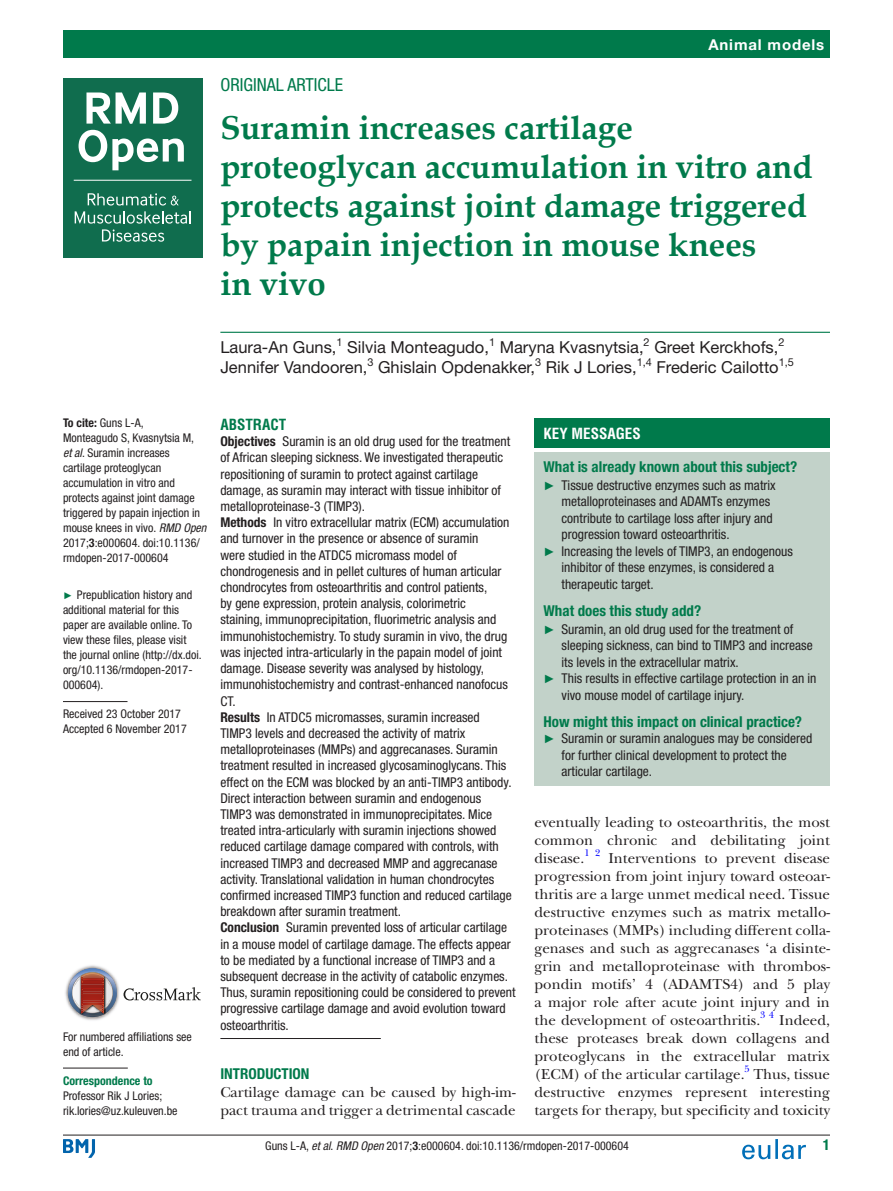
<style>
.page{position:relative;width:893px;height:1191px;background:#fff}
.page>*{position:absolute;margin:0;border:0;box-sizing:border-box;transform-origin:0 0}
.t1{font:700 33px/39px "Book Antiqua";color:#007a4b}
.t2{font:condensed 18px "Helvetica Neue LT Std";color:#007a4b}
.t3{font:16.5px "Helvetica Neue LT Std";color:#231f20}
.t4{font:15px/18px "New Baskerville";color:#231f20;text-align:justify}
.t5{font:700 condensed 15px "Helvetica Neue LT Std";color:#007a4b}
.t6{font:700 15px "Helvetica Neue LT Std";letter-spacing:.055em;color:#fff}
.t7{font:700 condensed 15px "Helvetica";color:#fff}
.t8{font:700 condensed 15px "Helvetica";color:#007a4b}
.t9{font:condensed 13.5px/16.2px "Helvetica Neue LT Std";color:#231f20}
.t10{font:condensed 12px/15px "Helvetica Neue LT Std";color:#231f20}
.t11{font:700 condensed 12px "Helvetica Neue LT Std";color:#007a4b}
.t12{font:10.95px "Helvetica Neue LT Std";color:#231f20}
.t13{font:9.9px "New Baskerville";color:#00f}
.s1{font-weight:700}
.s2{font-style:italic}
.s3{font-family:"Arial";font-stretch:normal;font-size:9.75px;color:#007a4b}
.s4{font-family:"Arial";font-stretch:normal;font-size:12px;color:#007a4b}
</style>
<div class="page">
<hr style="left:63px;top:1134px;width:767px;height:1px;background:#231f20">
<svg style="left:742px;top:1139px;width:64px;height:20px"></svg>
<svg style="left:63px;top:1139px;width:32px;height:18px"></svg>
<hr style="left:220px;top:1038px;width:161px;height:1px;background:#231f20">
<hr style="left:220px;top:332px;width:610px;height:1px;background:#007a4b">
<hr style="left:63px;top:701px;width:65px;height:1px;background:#231f20">
<hr style="left:63px;top:1067px;width:65px;height:1px;background:#231f20">
<img style="left:65px;top:965px;width:54px;height:55px">
<svg style="left:68px;top:968px;width:49px;height:49px;background:#a8878a"></svg>
<svg style="left:124px;top:987px;width:77px;height:13px"></svg>
<div style="left:63px;top:78px;width:139px;height:179px;background:#106d4e"></div>
<svg style="left:86px;top:92px;width:60px;height:32px"></svg>
<svg style="left:153px;top:92px;width:25px;height:32px"></svg>
<svg style="left:79px;top:130px;width:105px;height:40px"></svg>
<hr style="left:74px;top:180px;width:117px;height:1px;background:#fff">
<svg style="left:88px;top:193px;width:91px;height:12px"></svg>
<svg style="left:75px;top:211px;width:116px;height:31px"></svg>
<div style="left:63px;top:31px;width:767px;height:27px;background:#007a4b"></div>
<div style="left:535px;top:418px;width:295px;height:30px;background:#007a4b"></div>
<div style="left:535px;top:452px;width:295px;height:333px;background:#c2d2c9"></div>
<p class="t6" style="left:708px;top:35px;width:117px">Animal models</p>
<h2 class="t2" style="left:220px;top:74px;width:123px">Original article</h2>
<h1 class="t1" style="left:220px;top:108px;width:594px">Suramin increases cartilage proteoglycan accumulation in vitro and protects against joint damage triggered by papain injection in mouse knees<br>in vivo</h1>
<p class="t3" style="left:220px;top:338px;width:118px">Laura-An Guns,</p>
<p class="t12" style="left:337px;top:336px;width:8px">1</p>
<p class="t3" style="left:347px;top:338px;width:143px">Silvia Monteagudo,</p>
<p class="t12" style="left:489px;top:336px;width:8px">1</p>
<p class="t3" style="left:500px;top:338px;width:145px">Maryna Kvasnytsia,</p>
<p class="t12" style="left:644px;top:336px;width:8px">2</p>
<p class="t3" style="left:654px;top:338px;width:126px">Greet Kerckhofs,</p>
<p class="t12" style="left:778px;top:336px;width:8px">2</p>
<p class="t3" style="left:220px;top:357px;width:149px">Jennifer Vandooren,</p>
<p class="t12" style="left:367px;top:355px;width:8px">3</p>
<p class="t3" style="left:378px;top:357px;width:159px">Ghislain Opdenakker,</p>
<p class="t12" style="left:535px;top:355px;width:8px">3</p>
<p class="t3" style="left:546px;top:357px;width:92px">Rik J Lories,</p>
<p class="t12" style="left:637px;top:355px;width:17px">1,4</p>
<p class="t3" style="left:656px;top:357px;width:124px">Frederic Cailotto</p>
<p class="t12" style="left:779px;top:355px;width:17px">1,5</p>
<p class="t10" style="left:63px;top:415px;width:145px"><span class="s1">To cite:</span> Guns L-A,<br>Monteagudo S, Kvasnytsia M,<br><span class="s2">et al</span>. Suramin increases cartilage proteoglycan accumulation in vitro and protects against joint damage triggered by papain injection in mouse knees in vivo. <span class="s2">RMD Open<br></span>2017;<span class="s1">3</span>:e000604. doi:10.1136/ rmdopen-2017-000604</p>
<p class="t10" style="left:63px;top:587px;width:140px"><span class="s3">►</span> Prepublication history and additional material for this paper are available online. To view these files, please visit the journal online (http://dx.doi. org/10.1136/rmdopen-2017-<br>000604).</p>
<p class="t10" style="left:63px;top:706px;width:125px">Received 23 October 2017<br>Accepted 6 November 2017</p>
<p class="t10" style="left:63px;top:1029px;width:130px">For numbered affiliations see end of article.</p>
<p class="t11" style="left:63px;top:1073px;width:91px">Correspondence to</p>
<p class="t10" style="left:63px;top:1088px;width:116px">Professor Rik J Lories; rik.lories@uz.kuleuven.be</p>
<p class="t8" style="left:220px;top:415px;width:67px">ABSTRACT</p>
<p class="t9" style="left:220px;top:433px;width:297px"><span class="s1">Objectives</span> Suramin is an old drug used for the treatment of African sleeping sickness. We investigated therapeutic repositioning of suramin to protect against cartilage damage, as suramin may interact with tissue inhibitor of metalloproteinase-3 (TIMP3).<br><span class="s1">Methods</span> In vitro extracellular matrix (ECM) accumulation and turnover in the presence or absence of suramin<br>were studied in the ATDC5 micromass model of chondrogenesis and in pellet cultures of human articular chondrocytes from osteoarthritis and control patients,<br>by gene expression, protein analysis, colorimetric<br>staining, immunoprecipitation, fluorimetric analysis and immunohistochemistry. To study suramin in vivo, the drug was injected intra-articularly in the papain model of joint damage. Disease severity was analysed by histology, immunohistochemistry and contrast-enhanced nanofocus CT.<br><span class="s1">Results</span> In ATDC5 micromasses, suramin increased<br>TIMP3 levels and decreased the activity of matrix metalloproteinases (MMPs) and aggrecanases. Suramin treatment resulted in increased glycosaminoglycans. This effect on the ECM was blocked by an anti-TIMP3 antibody.<br>Direct interaction between suramin and endogenous TIMP3 was demonstrated in immunoprecipitates. Mice treated intra-articularly with suramin injections showed reduced cartilage damage compared with controls, with increased TIMP3 and decreased MMP and aggrecanase activity. Translational validation in human chondrocytes confirmed increased TIMP3 function and reduced cartilage breakdown after suramin treatment.<br><span class="s1">Conclusion</span> Suramin prevented loss of articular cartilage in a mouse model of cartilage damage. The effects appear to be mediated by a functional increase of TIMP3 and a subsequent decrease in the activity of catabolic enzymes.<br>Thus, suramin repositioning could be considered to prevent progressive cartilage damage and avoid evolution toward osteoarthritis.</p>
<p class="t5" style="left:220px;top:1064px;width:91px">Introduction</p>
<p class="t4" style="left:220px;top:1083px;width:297px">Cartilage damage can be caused by high-im&shy;pact trauma and trigger a detrimental cascade</p>
<p class="t7" style="left:544px;top:424px;width:97px">KEY MESSAGES</p>
<p class="t5" style="left:544px;top:457px;width:255px">What is already known about this subject?</p>
<p class="t9" style="left:544px;top:477px;width:234px"><span class="s4">►</span> Tissue destructive enzymes such as matrix</p>
<p class="t9" style="left:562px;top:493px;width:210px">metalloproteinases and ADAMTs enzymes</p>
<p class="t9" style="left:562px;top:510px;width:213px">contribute to cartilage loss after injury and</p>
<p class="t9" style="left:562px;top:526px;width:170px">progression toward osteoarthritis.</p>
<p class="t9" style="left:544px;top:543px;width:251px"><span class="s4">►</span> Increasing the levels of TIMP3, an endogenous</p>
<p class="t9" style="left:562px;top:559px;width:214px">inhibitor of these enzymes, is considered a</p>
<p class="t9" style="left:562px;top:576px;width:94px">therapeutic target.</p>
<p class="t5" style="left:544px;top:601px;width:159px">What does this study add?</p>
<p class="t9" style="left:544px;top:621px;width:251px"><span class="s4">►</span> Suramin, an old drug used for the treatment of</p>
<p class="t9" style="left:562px;top:637px;width:253px">sleeping sickness, can bind to TIMP3 and increase</p>
<p class="t9" style="left:562px;top:654px;width:179px">its levels in the extracellular matrix.</p>
<p class="t9" style="left:544px;top:670px;width:274px"><span class="s4">►</span> This results in effective cartilage protection in an in</p>
<p class="t9" style="left:562px;top:687px;width:184px">vivo mouse model of cartilage injury.</p>
<p class="t5" style="left:544px;top:712px;width:260px">How might this impact on clinical practice?</p>
<p class="t9" style="left:562px;top:730px;width:252px;text-indent:-18px"><span class="s4">►</span> Suramin or suramin analogues may be considered for further clinical development to protect the articular cartilage.</p>
<p class="t4" style="left:535px;top:813px;width:297px">eventually leading to osteoarthritis, the most common chronic and debilitating joint disease.</p>
<p class="t13" style="left:584px;top:847px;width:17px">1 2</p>
<p class="t4" style="left:535px;top:849px;width:297px;text-indent:74px">Interventions to prevent disease progression from joint injury toward osteoar&shy;thritis are a large unmet medical need. Tissue destructive enzymes such as matrix metallo&shy;proteinases (MMPs) including different colla&shy;genases and such as aggrecanases ‘a disinte&shy;grin and metalloproteinase with thrombos&shy;pondin motifs’ 4 (ADAMTS4) and 5 play a major role after acute joint injury and in the development of osteoarthritis.<sup>3</sup> <sup>4</sup> Indeed, these proteases break down collagens and proteoglycans in the extracellular matrix (ECM) of the articular cartilage.</p>
<p class="t13" style="left:745px;top:1063px;width:7px">5</p>
<p class="t4" style="left:535px;top:1065px;width:297px;text-indent:219px">Thus, tissue destructive enzymes represent interesting targets for therapy, but specificity and toxicity</p>
<p class="t10" style="left:265px;top:1138px;width:365px">Guns L-A, <span class="s2">et al</span>. <span class="s2">RMD Open</span> 2017;<span class="s1">3</span>:e000604. doi:10.1136/rmdopen-2017-000604</p>
<p class="t5" style="left:823px;top:1135px;width:9px">1</p>
</div>
